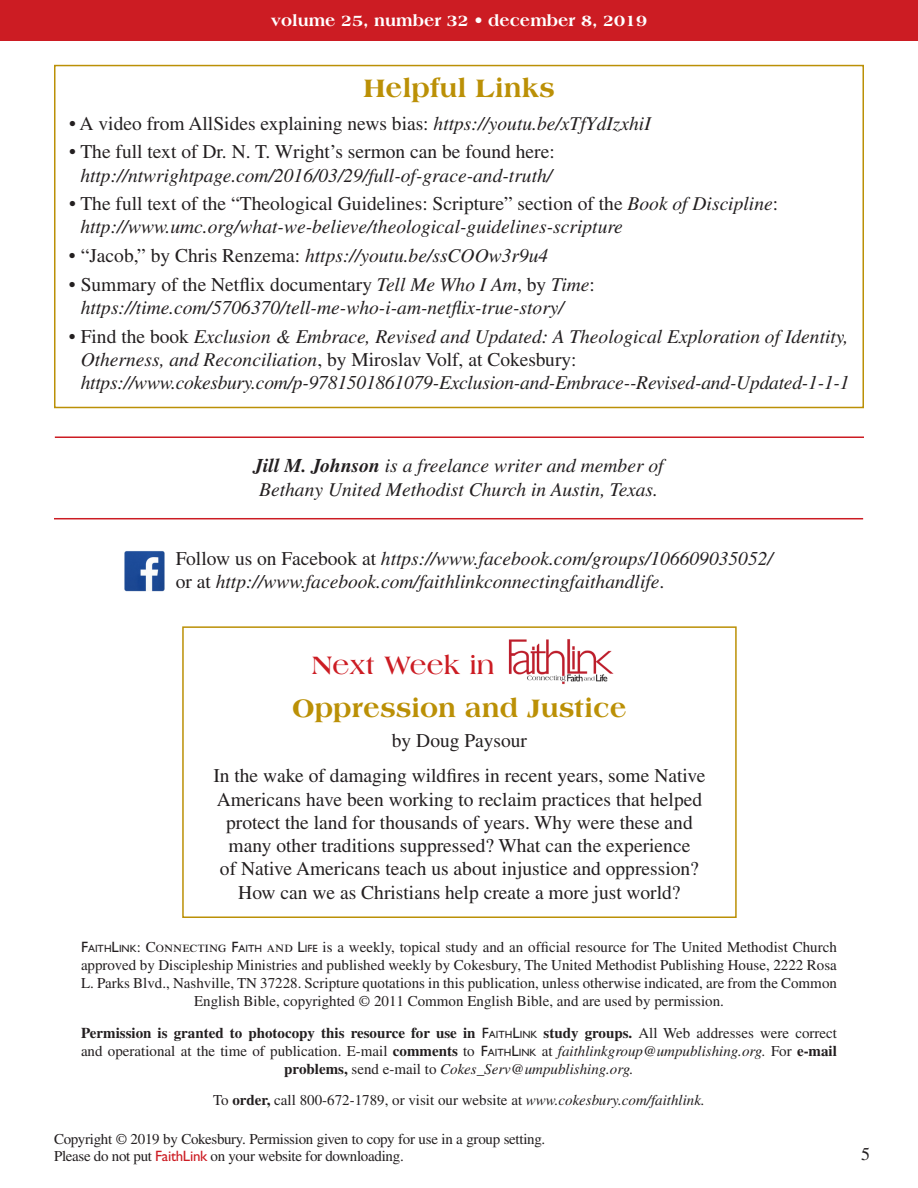
<style>
.page{position:relative;width:918px;height:1188px;background:#fff}
.page>*{position:absolute;margin:0;border:0;box-sizing:border-box;transform-origin:0 0}
.next_week_title{font:800 27px "Americana Std";color:#bb9006}
.Section_subhead{font:800 27px "Americana Std";color:#bb9006}
.body_copy{font:700 27px "Americana Std";color:#cc1c23}
.helpful_links_text{font:italic 19.5px/23.2px "Times LT Std";color:#231f20}
.next_week_focus_stat{font:19.5px/23.2px "Times LT Std";color:#231f20;text-align:center}
.body_copy-2{font:italic 19.5px/23.2px "Times LT Std";color:#231f20}
.helpful_links_text-2{font:19.5px "Times LT Std";color:#231f20}
.t1{font:18px "Times LT Std";color:#231f20}
.t2{font:800 16.5px "Americana Std";color:#fff}
.body_copy-3{font:15px/18px "Times LT Std";color:#231f20;text-align:center}
.body_copy-4{font:15px/16.5px "Times LT Std";letter-spacing:-.02em;color:#231f20}
.s1{font-style:italic}
.s2{font-style:normal}
.s3{font-weight:700}
.s4{font-family:"Gill Sans Std"}
.s5{font-family:"Gill Sans Std";font-size:10.5px}
.s6{font-family:"Gill Sans Std";color:#cc1c23}
</style>
<div class="page">
<div style="left:0;top:0;width:918px;height:40px;background:#cc1c23"></div>
<div style="left:54px;top:65px;width:810px;height:343px;border:2px solid #bb9006"></div>
<hr style="left:55px;top:436px;width:809px;height:2px;background:#cc1c23">
<hr style="left:54px;top:518px;width:809px;height:1px;background:#cc1c23">
<div style="left:182px;top:626px;width:555px;height:292px;border:2px solid #bb9006"></div>
<img style="left:508px;top:639px;width:106px;height:46px">
<img style="left:124px;top:551px;width:41px;height:41px">
<p class="t2" style="left:271px;top:11px;width:378px">volume 25, number 32 • december 8, 2019</p>
<p class="Section_subhead" style="left:364px;top:72px;width:192px">Helpful Links</p>
<p class="helpful_links_text-2" style="left:69px;top:112px;width:583px">• A video from AllSides explaining news bias: <span class="s1">https://youtu.be/xTfYdIzxhiI</span></p>
<p class="helpful_links_text" style="left:69px;top:140px;width:487px;text-align:center"><span class="s2">• The full text of Dr. N. T. Wright’s sermon can be found here: </span>http://ntwrightpage.com/2016/03/29/full-of-grace-and-truth/</p>
<p class="helpful_links_text" style="left:80px;top:192px;width:699px;text-indent:-11px"><span class="s2">• The full text of the “Theological Guidelines: Scripture” section of the</span> Book of Discipline<span class="s2">: </span>http://www.umc.org/what-we-believe/theological-guidelines-scripture</p>
<p class="helpful_links_text" style="left:69px;top:244px;width:481px"><span class="s2">• “Jacob,” by Chris Renzema:</span> https://youtu.be/ssCOOw3r9u4</p>
<p class="helpful_links_text" style="left:81px;top:273px;width:516px;text-indent:-12px"><span class="s2">• Summary of the Netflix documentary</span> Tell Me Who I Am<span class="s2">, by</span> Time<span class="s2">: </span>https://time.com/5706370/tell-me-who-i-am-netflix-true-story/</p>
<p class="helpful_links_text" style="left:81px;top:325px;width:770px;text-indent:-12px"><span class="s2">• Find the book</span> Exclusion &amp; Embrace, Revised and Updated: A Theological Exploration of Identity,<br>Otherness, and Reconciliation<span class="s2">, by Miroslav Volf, at Cokesbury: </span>https://www.cokesbury.com/p-9781501861079-Exclusion-and-Embrace--Revised-and-Updated-1-1-1</p>
<p class="body_copy-2" style="left:253px;top:454px;width:412px"><span class="s3">Jill M. Johnson</span> is a freelance writer and member of<br>Bethany United Methodist Church in Austin, Texas.</p>
<p class="helpful_links_text" style="left:176px;top:547px;width:599px"><span class="s2">Follow us on Facebook at</span> https://www.facebook.com/groups/106609035052/ <span class="s2">or at</span> http://www.facebook.com/faithlinkconnectingfaithandlife<span class="s2">.</span></p>
<p class="body_copy" style="left:312px;top:649px;width:184px">Next Week in</p>
<p class="next_week_title" style="left:292px;top:692px;width:336px">Oppression and Justice</p>
<p class="next_week_focus_stat" style="left:392px;top:729px;width:137px">by Doug Paysour</p>
<p class="next_week_focus_stat" style="left:213px;top:764px;width:494px">In the wake of damaging wildfires in recent years, some Native Americans have been working to reclaim practices that helped protect the land for thousands of years. Why were these and many other traditions suppressed? What can the experience<br>of Native Americans teach us about injustice and oppression?<br>How can we as Christians help create a more just world?</p>
<p class="body_copy-3" style="left:81px;top:938px;width:758px"><span class="s4">F</span><span class="s5">AITH</span><span class="s4">L</span><span class="s5">INK</span>: Connecting <span class="s4">F</span><span class="s5">AITH</span> and <span class="s4">L</span><span class="s5">IFE</span> is a weekly, topical study and an official resource for The United Methodist Church approved by Discipleship Ministries and published weekly by Cokesbury, The United Methodist Publishing House, 2222 Rosa L. Parks Blvd., Nashville, TN 37228. Scripture quotations in this publication, unless otherwise indicated, are from the Common English Bible, copyrighted © 2011 Common English Bible, and are used by permission.</p>
<p class="body_copy-3" style="left:81px;top:1024px;width:758px"><span class="s3">Permission is granted to photocopy this resource for use in</span> <span class="s4">F</span><span class="s5">AITH</span><span class="s4">L</span><span class="s5">INK</span> <span class="s3">study groups.</span> All Web addresses were correct and operational at the time of publication. E-mail <span class="s3">comments</span> to <span class="s4">F</span><span class="s5">AITH</span><span class="s4">L</span><span class="s5">INK</span> at <span class="s1">faithlinkgroup@umpublishing.org.</span> For <span class="s3">e-mail problems,</span> send e-mail to <span class="s1">Cokes_Serv@umpublishing.org.</span></p>
<p class="body_copy-3" style="left:213px;top:1091px;width:493px">To <span class="s3">order,</span> call 800-672-1789, or visit our website at <span class="s1">www.cokesbury.com/faithlink.</span></p>
<p class="body_copy-4" style="left:54px;top:1131px;width:493px">Copyright © 2019 by Cokesbury. Permission given to copy for use in a group setting.<br>Please do not put <span class="s6">FaithLink</span> on your website for downloading.</p>
<p class="t1" style="left:861px;top:1144px;width:10px">5</p>
</div>
